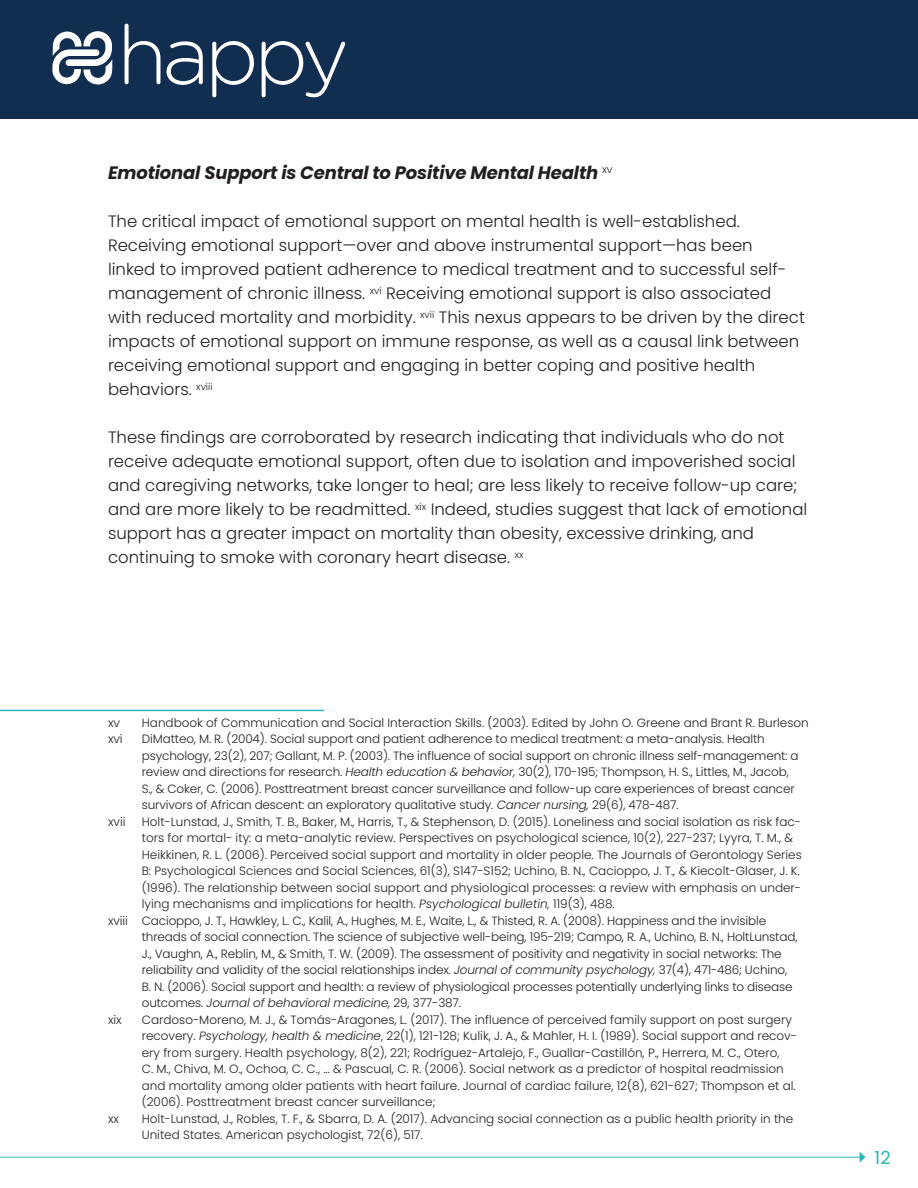
<style>
.page{position:relative;width:918px;height:1188px;background:#fff}
.page>*{position:absolute;margin:0;border:0;box-sizing:border-box;transform-origin:0 0}
.heading_3{font:italic 700 18px "Poppins";letter-spacing:-.01em;color:#231f20}
.t1{font:18px "Poppins";color:#27b5ba}
.Body_Text{font:300 16.5px/24px "Poppins";color:#231f20}
.Footnotes{font:300 12px/16.5px "Poppins";color:#231f20}
.s1{font-style:italic}
</style>
<div class="page">
<div style="left:0;top:0;width:918px;height:119px;background:#112d50"></div>
<svg style="left:53px;top:24px;width:288px;height:73px"></svg>
<hr style="left:0;top:1157px;width:860px;height:1px;background:#28b6bb">
<svg style="left:860px;top:1152px;width:5px;height:10px"></svg>
<hr style="left:0;top:710px;width:324px;height:1px;background:#27b5ba">
<p class="heading_3" style="left:108px;top:163px;width:506px">Emotional Support is Central to Positive Mental Health <sup>xv</sup></p>
<p class="Body_Text" style="left:108px;top:210px;width:698px">The critical impact of emotional support on mental health is well-established.<br>Receiving emotional support—over and above instrumental support—has been<br>linked to improved patient adherence to medical treatment and to successful self&shy;management of chronic illness. <sup>xvi</sup> Receiving emotional support is also associated with reduced mortality and morbidity. <sup>xvii</sup> This nexus appears to be driven by the direct impacts of emotional support on immune response, as well as a causal link between receiving emotional support and engaging in better coping and positive health behaviors. <sup>xviii</sup></p>
<p class="Body_Text" style="left:108px;top:426px;width:701px">These findings are corroborated by research indicating that individuals who do not receive adequate emotional support, often due to isolation and impoverished social and caregiving networks, take longer to heal; are less likely to receive follow-up care; and are more likely to be readmitted. <sup>xix</sup> Indeed, studies suggest that lack of emotional support has a greater impact on mortality than obesity, excessive drinking, and continuing to smoke with coronary heart disease. <sup>xx</sup></p>
<p class="Footnotes" style="left:108px;top:715px;width:14px">xv</p>
<p class="Footnotes" style="left:142px;top:715px;width:669px">Handbook of Communication and Social Interaction Skills. (2003). Edited by John O. Greene and Brant R. Burleson</p>
<p class="Footnotes" style="left:108px;top:731px;width:16px">xvi</p>
<p class="Footnotes" style="left:142px;top:731px;width:658px">DiMatteo, M. R. (2004). Social support and patient adherence to medical treatment: a meta-analysis. Health psychology, 23(2), 207; Gallant, M. P. (2003). The influence of social support on chronic illness self-management: a review and directions for research. <span class="s1">Health education &amp; behavior,</span> 30(2), 170-195; Thompson, H. S., Littles, M., Jacob, S., &amp; Coker, C. (2006). Posttreatment breast cancer surveillance and follow-up care experiences of breast cancer survivors of African descent: an exploratory qualitative study<span class="s1">. Cancer nursing,</span> 29(6), 478-487.</p>
<p class="Footnotes" style="left:108px;top:814px;width:19px">xvii</p>
<p class="Footnotes" style="left:142px;top:814px;width:662px">Holt-Lunstad, J., Smith, T. B., Baker, M., Harris, T., &amp; Stephenson, D. (2015). Loneliness and social isolation as risk fac&shy;tors for mortal- ity: a meta-analytic review. Perspectives on psychological science, 10(2), 227-237; Lyyra, T. M., &amp; Heikkinen, R. L. (2006). Perceived social support and mortality in older people. The Journals of Gerontology Series B: Psychological Sciences and Social Sciences, 61(3), S147-S152; Uchino, B. N., Cacioppo, J. T., &amp; Kiecolt-Glaser, J. K. (1996). The relationship between social support and physiological processes: a review with emphasis on under&shy;lying mechanisms and implications for health. <span class="s1">Psychological bulletin,</span> 119(3), 488.</p>
<p class="Footnotes" style="left:142px;top:913px;width:657px;text-indent:-34px">xviii Cacioppo, J. T., Hawkley, L. C., Kalil, A., Hughes, M. E., Waite, L., &amp; Thisted, R. A. (2008). Happiness and the invisible threads of social connection. The science of subjective well-being, 195-219; Campo, R. A., Uchino, B. N., HoltLunstad, J., Vaughn, A., Reblin, M., &amp; Smith, T. W. (2009). The assessment of positivity and negativity in social networks: The reliability and validity of the social relationships index. <span class="s1">Journal of community psychology,</span> 37(4), 471-486; Uchino, B. N. (2006). Social support and health: a review of physiological processes potentially underlying links to disease outcomes. <span class="s1">Journal of behavioral medicine,</span> 29, 377-387.</p>
<p class="Footnotes" style="left:108px;top:1012px;width:15px">xix</p>
<p class="Footnotes" style="left:142px;top:1012px;width:657px">Cardoso-Moreno, M. J., &amp; Tomás-Aragones, L. (2017). The influence of perceived family support on post surgery recovery. <span class="s1">Psychology, health &amp; medicine</span>, 22(1), 121-128; Kulik, J. A., &amp; Mahler, H. I. (1989). Social support and recov&shy;ery from surgery. Health psychology, 8(2), 221; Rodríguez-Artalejo, F., Guallar-Castillón, P., Herrera, M. C., Otero,<br>C. M., Chiva, M. O., Ochoa, C. C., ... &amp; Pascual, C. R. (2006). Social network as a predictor of hospital readmission and mortality among older patients with heart failure. Journal of cardiac failure, 12(8), 621-627; Thompson et al. (2006). Posttreatment breast cancer surveillance;</p>
<p class="Footnotes" style="left:108px;top:1111px;width:13px">xx</p>
<p class="Footnotes" style="left:142px;top:1111px;width:653px">Holt-Lunstad, J., Robles, T. F., &amp; Sbarra, D. A. (2017). Advancing social connection as a public health priority in the<br>United States. American psychologist, 72(6), 517.</p>
<h1 class="t1" style="left:875px;top:1147px;width:18px">12</h1>
</div>
